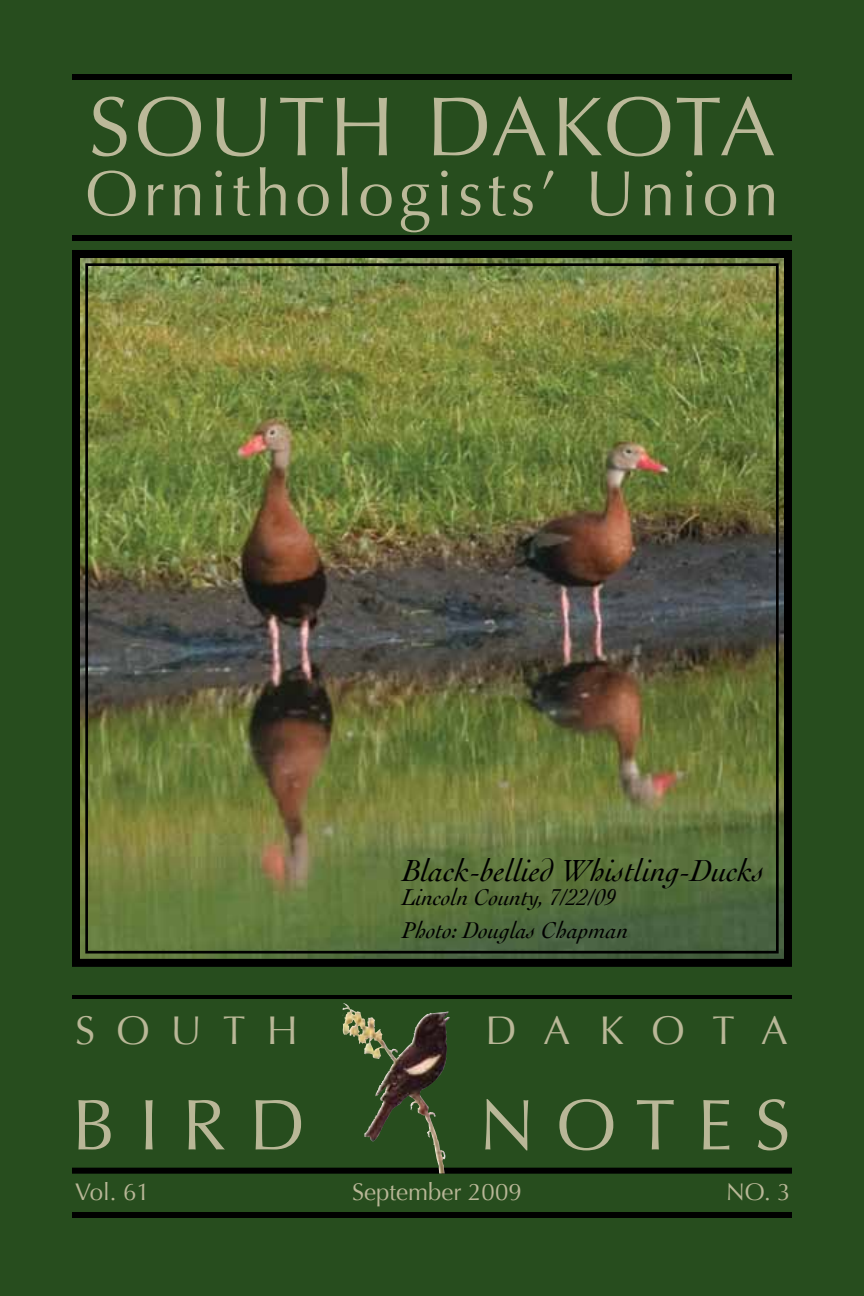
<style>
.page{position:relative;width:864px;height:1296px;background:#274d1e}
.page>*{position:absolute;margin:0;border:0;box-sizing:border-box;transform-origin:0 0}
.t1{font:84px "Optima";letter-spacing:.05em;color:#bbb999}
.t2{font:72px "Optima";letter-spacing:.32em;color:#b9b797}
.t3{font:64px "Optima";letter-spacing:.075em;color:#bbb999}
.t4{font:40px "Optima";color:#b9b797}
.t5{font:italic 32px "Cochin";color:#000}
.t6{font:italic 24px/33.6px "Cochin";color:#000}
.t7{font:24px "Optima";color:#b9b797}
</style>
<div class="page">
<img style="left:72px;top:250px;width:720px;height:717px">
<div style="left:85px;top:263px;width:694px;height:691px;border:3px solid #000"></div>
<div style="left:72px;top:1168px;width:720px;height:6px;background:#000"></div>
<div style="left:72px;top:1212px;width:720px;height:6px;background:#000"></div>
<img style="left:342px;top:1007px;width:52px;height:105px">
<hr style="left:72px;top:995px;width:720px;height:4px;background:#000">
<div style="left:72px;top:235px;width:720px;height:6px;background:#000"></div>
<div style="left:72px;top:74px;width:720px;height:6px;background:#000"></div>
<h1 class="t1" style="left:88px;top:78px;width:689px">SOUTH DAKOTA</h1>
<h3 class="t3" style="left:85px;top:156px;width:695px">Ornithologists’ Union</h3>
<h3 class="t5" style="left:402px;top:849px;width:364px">Black-bellied Whistling-Ducks</h3>
<p class="t6" style="left:402px;top:879px;width:228px">Lincoln County, 7/22/09<br>Photo: Douglas Chapman</p>
<h3 class="t4" style="left:75px;top:1007px;width:87px">S outh</h3>
<h3 class="t4" style="left:485px;top:1007px;width:108px">D akota</h3>
<h2 class="t2" style="left:72px;top:1083px;width:235px">BirD</h2>
<h2 class="t2" style="left:479px;top:1083px;width:305px">Not es</h2>
<p class="t7" style="left:75px;top:1178px;width:76px">Vol. 61</p>
<p class="t7" style="left:352px;top:1178px;width:171px">September 2009</p>
<p class="t7" style="left:726px;top:1178px;width:66px">NO. 3</p>
</div>
